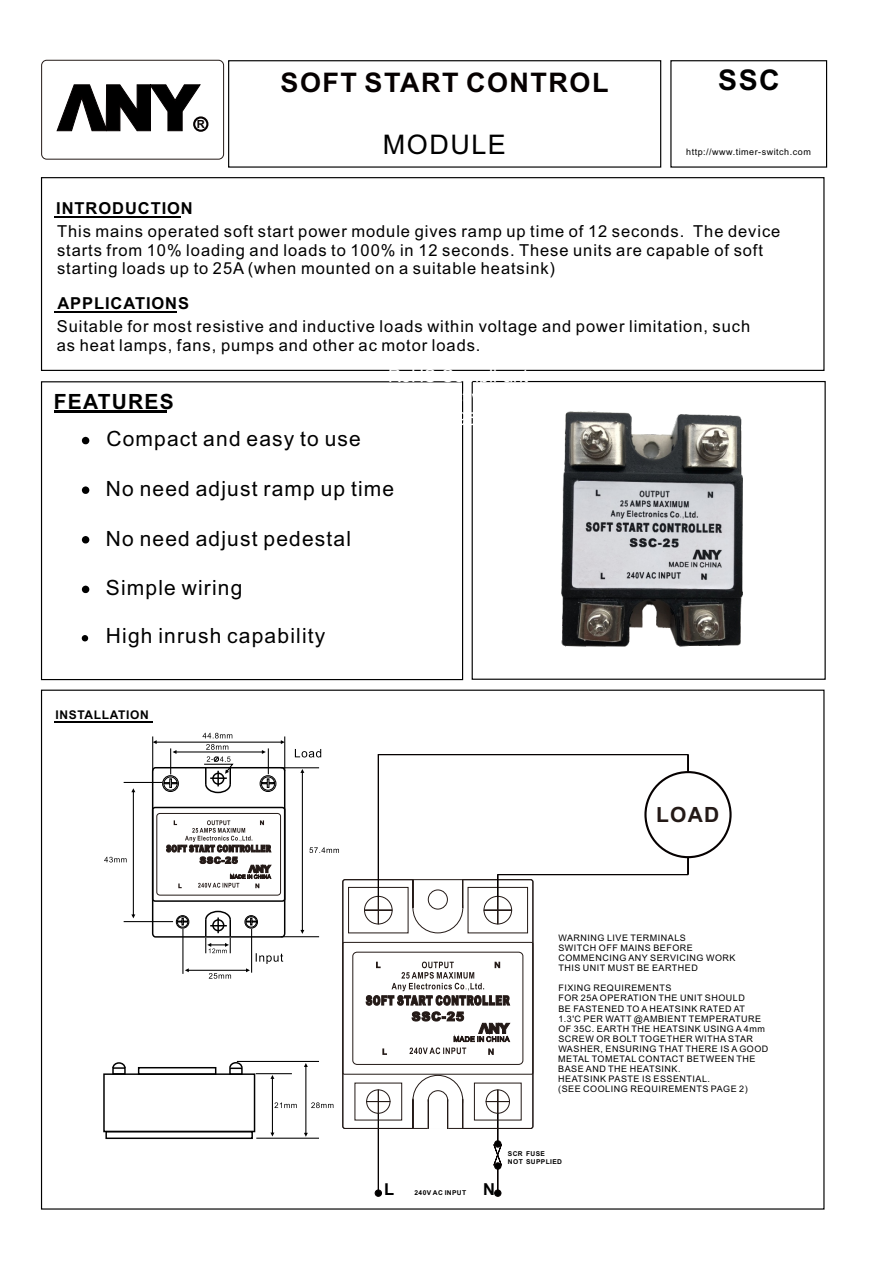
<style>
.page{position:relative;width:893px;height:1263px;background:#fff}
.page>*{position:absolute;margin:0;border:0;box-sizing:border-box;transform-origin:0 0}
.t1{font:700 28.5px "Arial";color:#000}
.t2{font:700 27px "Arial";letter-spacing:.055em;color:#060101}
.t3{font:27px "Arial";letter-spacing:.055em;color:#000}
.t4{font:21px "Arial";letter-spacing:.055em;color:#000}
.t5{font:700 21px "Arial";letter-spacing:.055em;color:#000}
.t6{font:700 21px "Arial";color:#231916}
.t7{font:18px "Arial Unicode MS";color:#fff}
.t8{font:16.5px/18.5px "Arial";letter-spacing:.055em;color:#000}
.t9{font:700 16.5px "Arial";letter-spacing:.055em;color:#000}
.t10{font:700 12px "Arial";letter-spacing:.055em;color:#000}
.t11{font:700 11.25px "Arial";color:#060101}
.t12{font:9px/10.1px "Arial";letter-spacing:.055em;color:#000}
.t13{font:700 6.6px/7.5px "Arial";letter-spacing:.055em;color:#000}
</style>
<div class="page">
<div style="left:41px;top:381px;width:422px;height:299px;border:1px solid #000"></div>
<hr style="left:54px;top:411px;width:113px;height:2px;background:#000">
<svg style="left:82px;top:437px;width:7px;height:7px"></svg>
<svg style="left:82px;top:486px;width:7px;height:8px"></svg>
<svg style="left:82px;top:536px;width:7px;height:7px"></svg>
<svg style="left:82px;top:586px;width:7px;height:7px"></svg>
<svg style="left:82px;top:635px;width:6px;height:6px"></svg>
<div style="left:41px;top:177px;width:783px;height:194px;border:1px solid #000"></div>
<hr style="left:54px;top:216px;width:126px;height:2px;background:#000">
<hr style="left:54px;top:311px;width:123px;height:1px;background:#000">
<div style="left:670px;top:60px;width:157px;height:108px;border:1px solid #000"></div>
<div style="left:472px;top:381px;width:354px;height:299px;border:1px solid #000"></div>
<img style="left:561px;top:411px;width:182px;height:236px">
<div style="left:41px;top:60px;width:183px;height:100px;border:1px solid #231916;border-radius:5px"></div>
<svg style="left:57px;top:84px;width:144px;height:47px"></svg>
<div style="left:193px;top:116px;width:15px;height:16px;border:2px solid #060101;border-radius:50%"></div>
<div style="left:228px;top:60px;width:433px;height:108px;border:1px solid #000"></div>
<hr style="left:54px;top:721px;width:99px;height:1px;background:#000">
<hr style="left:281px;top:767px;width:38px;height:1px;background:#000">
<hr style="left:281px;top:936px;width:38px;height:1px;background:#000">
<svg style="left:300px;top:769px;width:39px;height:165px"></svg>
<hr style="left:124px;top:782px;width:38px;height:1px;background:#000">
<hr style="left:124px;top:921px;width:49px;height:1px;background:#000">
<svg style="left:104px;top:788px;width:31px;height:130px"></svg>
<svg style="left:295px;top:749px;width:26px;height:8px"></svg>
<svg style="left:151px;top:733px;width:135px;height:246px"></svg>
<div style="left:103px;top:1073px;width:152px;height:59px;border:1px solid #000"></div>
<div style="left:105px;top:1131px;width:148px;height:8px;border:1px solid #000"></div>
<div style="left:138px;top:1067px;width:78px;height:8px;border:1px solid #000"></div>
<div style="left:229px;top:1067px;width:14px;height:8px;border:1px solid #000"></div>
<div style="left:112px;top:1067px;width:14px;height:8px;border:1px solid #000"></div>
<svg style="left:112px;top:1062px;width:14px;height:7px"></svg>
<svg style="left:229px;top:1061px;width:14px;height:8px"></svg>
<hr style="left:237px;top:1061px;width:82px;height:1px;background:#000">
<hr style="left:256px;top:1138px;width:63px;height:1px;background:#000">
<hr style="left:256px;top:1073px;width:36px;height:1px;background:#000">
<svg style="left:304px;top:1063px;width:29px;height:74px"></svg>
<svg style="left:270px;top:1075px;width:27px;height:61px"></svg>
<hr style="left:378px;top:1113px;width:1px;height:78px;background:#060101">
<div style="left:494px;top:1189px;width:7px;height:8px;background:#000;border:1px solid #060101;border-radius:50%"></div>
<div style="left:375px;top:1189px;width:7px;height:8px;background:#000;border:1px solid #060101;border-radius:50%"></div>
<div style="left:413px;top:883px;width:50px;height:50px;border:1px solid #231916;border-radius:50%"></div>
<div style="left:413px;top:879px;width:50px;height:29px;background:#fff;border:1px solid #fff"></div>
<div style="left:413px;top:1075px;width:50px;height:50px;border:1px solid #231916;border-radius:50%"></div>
<div style="left:413px;top:1099px;width:50px;height:30px;background:#fff;border:1px solid #fff"></div>
<div style="left:342px;top:879px;width:191px;height:250px;border:1px solid #231916;border-radius:2px"></div>
<svg style="left:413px;top:880px;width:1px;height:28px"></svg>
<svg style="left:462px;top:880px;width:1px;height:28px"></svg>
<svg style="left:413px;top:1099px;width:1px;height:29px"></svg>
<svg style="left:462px;top:1098px;width:2px;height:31px"></svg>
<div style="left:342px;top:942px;width:191px;height:133px;border:1px solid #231916"></div>
<div style="left:352px;top:952px;width:171px;height:113px;border:1px solid #231916;border-radius:4px"></div>
<svg style="left:382px;top:1048px;width:5px;height:7px"></svg>
<svg style="left:409px;top:1012px;width:101px;height:43px"></svg>
<svg style="left:366px;top:961px;width:144px;height:44px"></svg>
<div style="left:468px;top:887px;width:60px;height:46px;border:1px solid #231916"></div>
<div style="left:364px;top:896px;width:29px;height:28px;border:1px solid #231916;border-radius:50%"></div>
<svg style="left:364px;top:896px;width:28px;height:28px"></svg>
<div style="left:348px;top:887px;width:60px;height:46px;border:1px solid #231916"></div>
<div style="left:486px;top:1089px;width:24px;height:25px;border:1px solid #231916;border-radius:50%"></div>
<div style="left:366px;top:1089px;width:24px;height:25px;border:1px solid #231916;border-radius:50%"></div>
<svg style="left:367px;top:1090px;width:23px;height:23px"></svg>
<div style="left:428px;top:889px;width:20px;height:20px;border:1px solid #231916;border-radius:50%"></div>
<div style="left:428px;top:1090px;width:20px;height:20px;border:1px solid #231916;border-radius:50%"></div>
<svg style="left:423px;top:1099px;width:30px;height:30px"></svg>
<svg style="left:486px;top:1090px;width:23px;height:101px"></svg>
<hr style="left:378px;top:755px;width:1px;height:142px;background:#060101">
<svg style="left:484px;top:875px;width:28px;height:49px"></svg>
<div style="left:644px;top:771px;width:88px;height:87px;border:2px solid #060101;border-radius:50%"></div>
<hr style="left:378px;top:754px;width:310px;height:1px;background:#060101">
<svg style="left:688px;top:755px;width:1px;height:17px"></svg>
<svg style="left:688px;top:857px;width:1px;height:17px"></svg>
<hr style="left:498px;top:874px;width:190px;height:1px;background:#060101">
<p class="t11" style="left:197px;top:120px;width:10px">R</p>
<h3 class="t9" style="left:56px;top:202px;width:138px">INTRODUCTION</h3>
<h2 class="t2" style="left:281px;top:72px;width:329px">SOFT START CONTROL</h2>
<h1 class="t1" style="left:718px;top:70px;width:63px">SSC</h1>
<h2 class="t3" style="left:383px;top:135px;width:125px">MODULE</h2>
<p class="t12" style="left:686px;top:148px;width:126px">http://www.timer-switch.com</p>
<h3 class="t8" style="left:57px;top:224px;width:725px">This mains operated soft start power module gives ramp up time of 12 seconds. The device starts from 10% loading and loads to 100% in 12 seconds. These units are capable of soft starting loads up to 25A (when mounted on a suitable heatsink)</h3>
<h3 class="t9" style="left:57px;top:297px;width:133px">APPLICATIONS</h3>
<h3 class="t8" style="left:57px;top:319px;width:695px">Suitable for most resistive and inductive loads within voltage and power limitation, such as heat lamps, fans, pumps and other ac motor loads.</h3>
<h3 class="t5" style="left:54px;top:393px;width:121px">FEATURES</h3>
<h3 class="t7" style="left:388px;top:369px;width:141px">RoHS Compli ant</h3>
<h3 class="t4" style="left:106px;top:431px;width:256px">Compact and easy to use</h3>
<h3 class="t4" style="left:106px;top:481px;width:290px">No need adjust ramp up time</h3>
<h3 class="t4" style="left:106px;top:530px;width:247px">No need adjust pedestal</h3>
<h3 class="t4" style="left:106px;top:580px;width:138px">Simple wiring</h3>
<h3 class="t4" style="left:106px;top:628px;width:221px">High inrush capability</h3>
<h3 class="t10" style="left:55px;top:710px;width:95px">INSTALLATION</h3>
<h3 class="t6" style="left:656px;top:807px;width:64px">LOAD</h3>
<p class="t12" style="left:558px;top:934px;width:179px">WARNING LIVE TERMINALS<br>SWITCH OFF MAINS BEFORE<br>COMMENCING ANY SERVICING WORK<br>THIS UNIT MUST BE EARTHED</p>
<p class="t12" style="left:558px;top:984px;width:212px">FIXING REQUIREMENTS<br>FOR 25A OPERATION THE UNIT SHOULD<br>BE FASTENED TO A HEATSINK RATED AT<br>1.3'C PER WATT @AMBIENT TEMPERATURE<br>OF 35C. EARTH THE HEATSINK USING A 4mm<br>SCREW OR BOLT TOGETHER WITHA STAR<br>WASHER, ENSURING THAT THERE IS A GOOD<br>METAL TOMETAL CONTACT BETWEEN THE<br>BASE AND THE HEATSINK.<br>HEATSINK PASTE IS ESSENTIAL.<br>(SEE COOLING REQUIREMENTS PAGE 2)</p>
<h3 class="t9" style="left:384px;top:1182px;width:12px">L</h3>
<p class="t13" style="left:414px;top:1189px;width:53px">240V AC INPUT</p>
<h3 class="t9" style="left:483px;top:1182px;width:13px">N</h3>
<p class="t13" style="left:508px;top:1151px;width:56px">SCR FUSE<br>NOT SUPPLIED</p>
</div>
